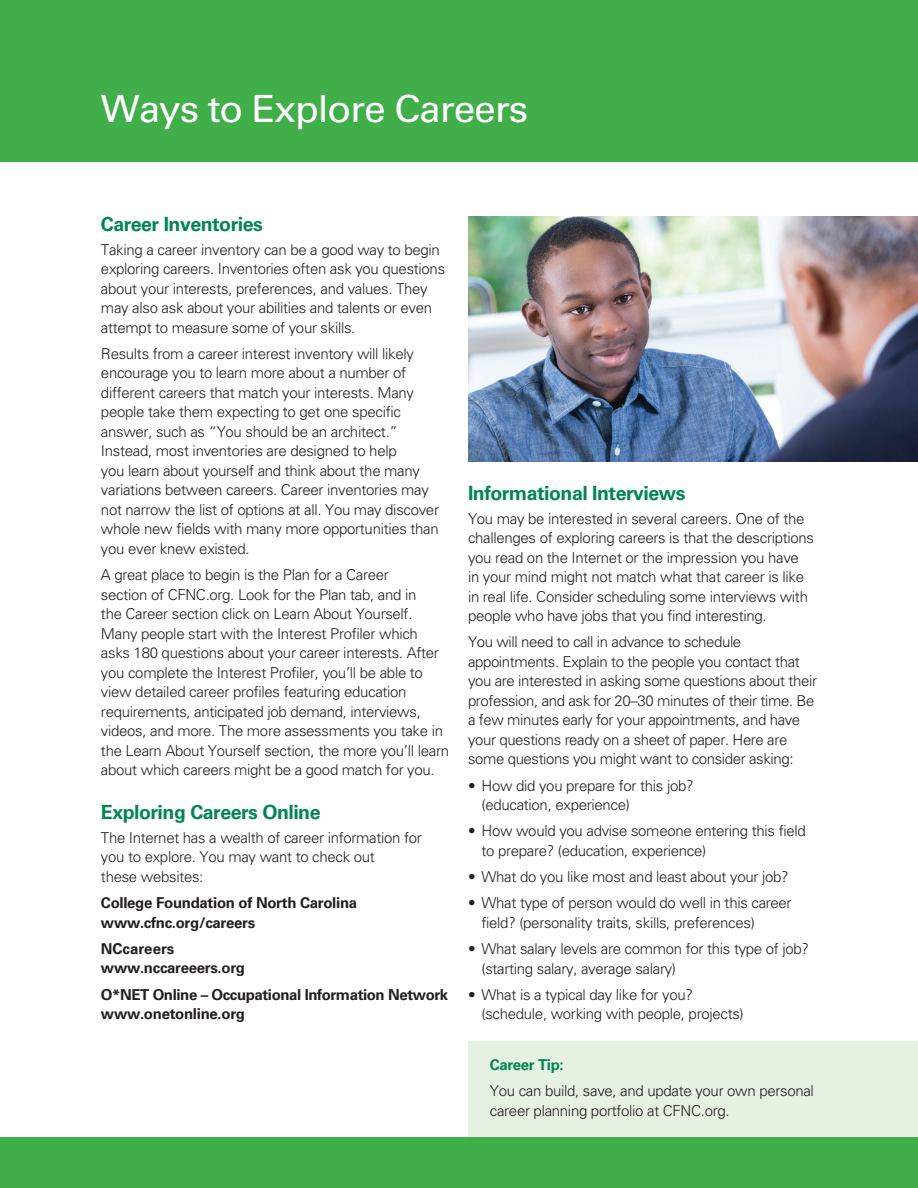
<style>
.page{position:relative;width:918px;height:1188px;background:#fff}
.page>*{position:absolute;margin:0;border:0;box-sizing:border-box;transform-origin:0 0}
.main_white_header{font:37.5px "Univers";letter-spacing:-.03em;color:#fff;scale:1.04 1}
.main_Body_Copy_10_13{font:700 19.5px "Univers";letter-spacing:-.025em;color:#008751}
._3rd_green_header{font:700 19.5px "Univers";letter-spacing:-.025em;color:#008751}
.main_Body_Copy_10_13-2{font:300 15px/19.5px "Univers";letter-spacing:-.02em;color:#231f20}
.main_Body_Copy_10_13-3{font:700 15px/19.5px "Univers";letter-spacing:-.02em;color:#231f20}
.main_Body_Copy_10_13-4{font:700 15px/19.5px "Univers LT";letter-spacing:-.02em;color:#231f20}
.call_out_green_heade{font:700 15px "Univers";letter-spacing:-.025em;color:#008751}
</style>
<div class="page">
<div style="left:0;top:0;width:918px;height:162px;background:#40ae49"></div>
<img style="left:468px;top:216px;width:450px;height:246px">
<div style="left:468px;top:1041px;width:450px;height:112px;background:#e7f1e2"></div>
<div style="left:0;top:1137px;width:918px;height:51px;background:#40ae49"></div>
<p class="main_white_header" style="left:101px;top:86px;width:412px">Ways to Explore Careers</p>
<p class="main_Body_Copy_10_13" style="left:101px;top:212px;width:163px">Career Inventories</p>
<p class="main_Body_Copy_10_13-2" style="left:101px;top:240px;width:346px">Taking a career inventory can be a good way to begin exploring careers. Inventories often ask you questions about your interests, preferences, and values. They may also ask about your abilities and talents or even attempt to measure some of your skills.</p>
<p class="main_Body_Copy_10_13-2" style="left:101px;top:344px;width:340px">Results from a career interest inventory will likely encourage you to learn more about a number of different careers that match your interests. Many people take them expecting to get one specific answer, such as “You should be an architect.” Instead, most inventories are designed to help<br>you learn about yourself and think about the many variations between careers. Career inventories may not narrow the list of options at all. You may discover whole new fields with many more opportunities than you ever knew existed.</p>
<p class="main_Body_Copy_10_13-2" style="left:101px;top:565px;width:350px">A great place to begin is the Plan for a Career<br>section of CFNC.org. Look for the Plan tab, and in<br>the Career section click on Learn About Yourself.<br>Many people start with the Interest Profiler which asks 180 questions about your career interests. After you complete the Interest Profiler, you’ll be able to view detailed career profiles featuring education requirements, anticipated job demand, interviews, videos, and more. The more assessments you take in the Learn About Yourself section, the more you’ll learn about which careers might be a good match for you.</p>
<p class="main_Body_Copy_10_13" style="left:101px;top:801px;width:221px">Exploring Careers Online</p>
<p class="main_Body_Copy_10_13-2" style="left:101px;top:828px;width:322px">The Internet has a wealth of career information for you to explore. You may want to check out<br>these websites:</p>
<p class="main_Body_Copy_10_13-3" style="left:101px;top:893px;width:258px">College Foundation of North Carolina www.cfnc.org/careers</p>
<p class="main_Body_Copy_10_13-4" style="left:101px;top:939px;width:146px">NCcareers www.nccareeers.org</p>
<p class="main_Body_Copy_10_13-3" style="left:101px;top:985px;width:349px">O*NET Online – Occupational Information Network www.onetonline.org</p>
<p class="_3rd_green_header" style="left:468px;top:481px;width:219px">Informational Interviews</p>
<p class="main_Body_Copy_10_13-2" style="left:468px;top:509px;width:348px">You may be interested in several careers. One of the challenges of exploring careers is that the descriptions you read on the Internet or the impression you have in your mind might not match what that career is like in real life. Consider scheduling some interviews with people who have jobs that you find interesting.</p>
<p class="main_Body_Copy_10_13-2" style="left:468px;top:632px;width:351px">You will need to call in advance to schedule appointments. Explain to the people you contact that you are interested in asking some questions about their profession, and ask for 20–30 minutes of their time. Be a few minutes early for your appointments, and have your questions ready on a sheet of paper. Here are some questions you might want to consider asking:</p>
<p class="main_Body_Copy_10_13-2" style="left:482px;top:776px;width:214px;text-indent:-14px">• How did you prepare for this job? (education, experience)</p>
<p class="main_Body_Copy_10_13-2" style="left:482px;top:821px;width:326px;text-indent:-14px">• How would you advise someone entering this field to prepare? (education, experience)</p>
<p class="main_Body_Copy_10_13-2" style="left:468px;top:867px;width:322px">• What do you like most and least about your job?</p>
<p class="main_Body_Copy_10_13-2" style="left:482px;top:893px;width:312px;text-indent:-14px">• What type of person would do well in this career field? (personality traits, skills, preferences)</p>
<p class="main_Body_Copy_10_13-2" style="left:482px;top:939px;width:329px;text-indent:-14px">• What salary levels are common for this type of job? (starting salary, average salary)</p>
<p class="main_Body_Copy_10_13-2" style="left:482px;top:985px;width:264px;text-indent:-14px">• What is a typical day like for you? (schedule, working with people, projects)</p>
<p class="call_out_green_heade" style="left:490px;top:1056px;width:75px">Career Tip:</p>
<p class="main_Body_Copy_10_13-2" style="left:490px;top:1081px;width:326px">You can build, save, and update your own personal career planning portfolio at CFNC.org.</p>
</div>
